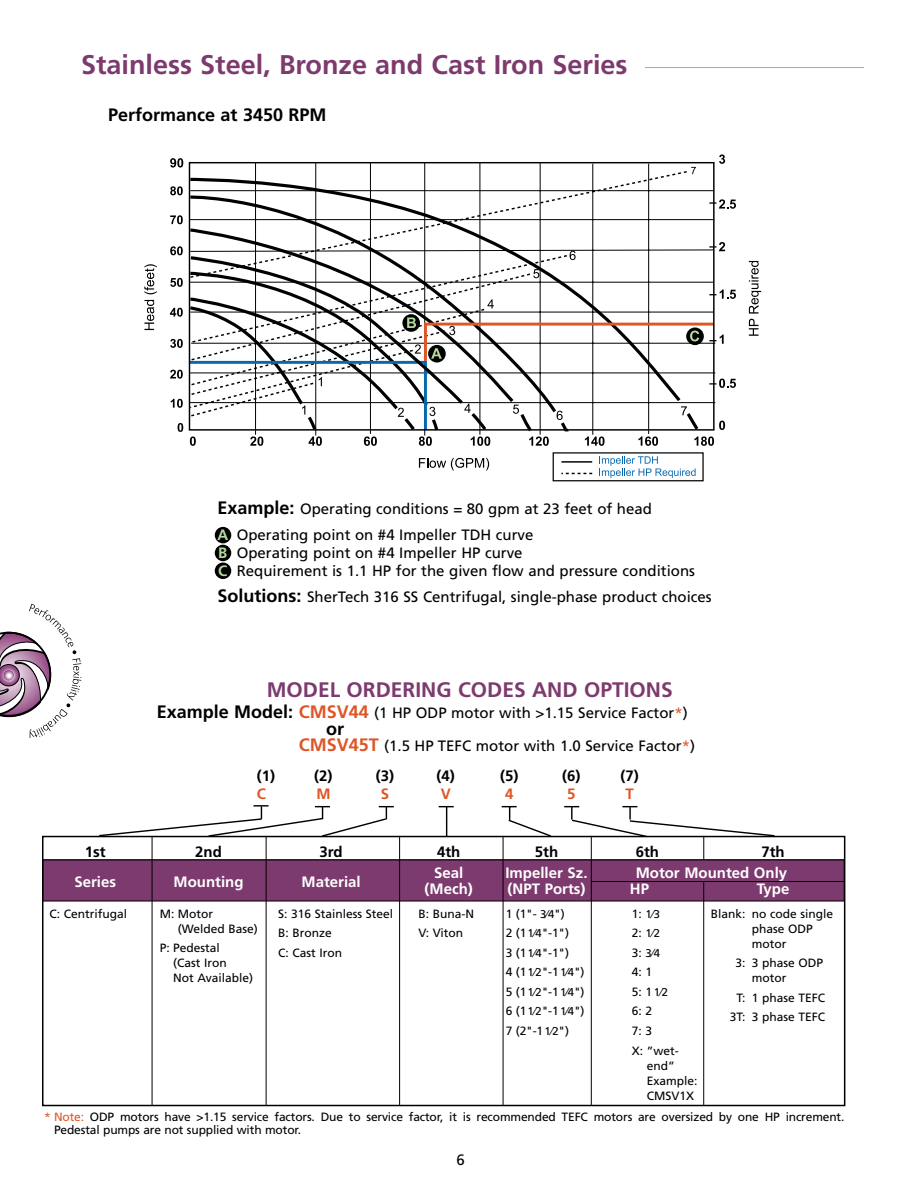
<style>
.page{position:relative;width:918px;height:1188px;background:#fff}
.page>*{position:absolute;margin:0;border:0;box-sizing:border-box;transform-origin:0 0}
.t1{font:700 27px "Frutiger";color:#7d3a6e}
.t2{font:700 21px "Frutiger";color:#7d3a6e}
.t3{font:700 18px "Frutiger";color:#000}
.t4{font:15px/25.5px "Frutiger";color:#000}
.t5{font:700 15px "Frutiger";color:#fff}
.t6{font:700 15px "Frutiger";color:#000}
.t7{font:700 15px "Frutiger";color:#de5627}
.t8{font:12px/19.5px "Frutiger";color:#000}
.t9{font:11.25px/19.5px "Frutiger";color:#000;text-align:justify}
.s1{font-weight:700;font-size:18px}
.s2{font-weight:700;color:#b6da9e}
.s3{font-weight:700;font-size:18px;color:#de5627}
.s4{color:#de5627}
.s5{font-size:11.25px}
.s6{font-size:12px}
</style>
<div class="page">
<div style="left:553px;top:452px;width:151px;height:29px;border:1px solid #000"></div>
<svg style="left:419px;top:458px;width:70px;height:13px"></svg>
<svg style="left:170px;top:246px;width:13px;height:9px"></svg>
<svg style="left:170px;top:215px;width:13px;height:9px"></svg>
<svg style="left:170px;top:186px;width:13px;height:9px"></svg>
<svg style="left:170px;top:158px;width:13px;height:10px"></svg>
<svg style="left:599px;top:456px;width:97px;height:22px"></svg>
<svg style="left:691px;top:167px;width:5px;height:7px"></svg>
<svg style="left:719px;top:154px;width:6px;height:10px"></svg>
<svg style="left:188px;top:170px;width:500px;height:99px"></svg>
<hr style="left:561px;top:461px;width:31px;height:2px;background:#000">
<svg style="left:561px;top:473px;width:31px;height:1px"></svg>
<svg style="left:188px;top:255px;width:301px;height:14px"></svg>
<svg style="left:144px;top:300px;width:10px;height:30px"></svg>
<svg style="left:144px;top:264px;width:13px;height:30px"></svg>
<svg style="left:749px;top:261px;width:12px;height:75px"></svg>
<svg style="left:709px;top:199px;width:27px;height:10px"></svg>
<svg style="left:709px;top:242px;width:16px;height:9px"></svg>
<svg style="left:170px;top:269px;width:566px;height:177px"></svg>
<div style="left:215px;top:527px;width:16px;height:16px;background:#000;border-radius:50%"></div>
<div style="left:215px;top:545px;width:16px;height:16px;background:#000;border-radius:50%"></div>
<div style="left:215px;top:563px;width:16px;height:16px;background:#000;border-radius:50%"></div>
<hr style="left:645px;top:67px;width:219px;height:1px;background:#bd9bb4">
<div style="left:43px;top:860px;width:801px;height:41px;background:#7d3a6e"></div>
<div style="left:42px;top:836px;width:803px;height:270px;border:2px solid #000"></div>
<svg style="left:439px;top:806px;width:15px;height:30px"></svg>
<svg style="left:98px;top:805px;width:296px;height:33px"></svg>
<svg style="left:502px;top:806px;width:51px;height:32px"></svg>
<hr style="left:152px;top:836px;width:1px;height:269px;background:#000">
<hr style="left:266px;top:836px;width:1px;height:269px;background:#000">
<hr style="left:399px;top:836px;width:1px;height:269px;background:#000">
<hr style="left:503px;top:836px;width:1px;height:269px;background:#000">
<hr style="left:591px;top:836px;width:1px;height:269px;background:#000">
<svg style="left:564px;top:806px;width:212px;height:54px"></svg>
<hr style="left:703px;top:882px;width:1px;height:223px;background:#000">
<hr style="left:591px;top:881px;width:254px;height:1px;background:#000">
<svg style="left:0;top:604px;width:81px;height:134px"></svg>
<h1 class="t1" style="left:81px;top:54px;width:548px">Stainless Steel, Bronze and Cast Iron Series</h1>
<h3 class="t3" style="left:108px;top:108px;width:220px">Performance at 3450 RPM</h3>
<p class="t4" style="left:218px;top:498px;width:436px"><span class="s1">Example:</span> Operating conditions = 80 gpm at 23 feet of head<br><span class="s2">A</span> Operating point on #4 Impeller TDH curve</p>
<p class="t4" style="left:218px;top:545px;width:478px;line-height:18px"><span class="s2">B</span> Operating point on #4 Impeller HP curve<br><span class="s2">C</span> Requirement is 1.1 HP for the given flow and pressure conditions</p>
<p class="t4" style="left:218px;top:585px;width:496px"><span class="s1">Solutions:</span> SherTech 316 SS Centrifugal, single-phase product choices</p>
<h2 class="t2" style="left:267px;top:681px;width:407px">MODEL ORDERING CODES AND OPTIONS</h2>
<p class="t4" style="left:157px;top:701px;width:533px"><span class="s1">Example Model:</span> <span class="s3">CMSV44</span> (1 HP ODP motor with &gt;1.15 Service Factor<span class="s4">*</span>)</p>
<h3 class="t3" style="left:326px;top:721px;width:19px">or</h3>
<p class="t4" style="left:299px;top:734px;width:398px"><span class="s3">CMSV45T</span> (1.5 HP TEFC motor with 1.0 Service Factor<span class="s4">*</span>)</p>
<p class="t6" style="left:257px;top:769px;width:20px">(1)</p>
<p class="t6" style="left:314px;top:769px;width:20px">(2)</p>
<p class="t6" style="left:376px;top:769px;width:20px">(3)</p>
<p class="t6" style="left:437px;top:769px;width:20px">(4)</p>
<p class="t6" style="left:500px;top:769px;width:20px">(5)</p>
<p class="t6" style="left:562px;top:769px;width:20px">(6)</p>
<p class="t6" style="left:621px;top:769px;width:20px">(7)</p>
<p class="t7" style="left:257px;top:787px;width:11px">C</p>
<p class="t7" style="left:316px;top:787px;width:16px">M</p>
<p class="t7" style="left:381px;top:787px;width:10px">S</p>
<p class="t7" style="left:441px;top:787px;width:12px">V</p>
<p class="t7" style="left:505px;top:787px;width:10px">4</p>
<p class="t7" style="left:567px;top:787px;width:10px">5</p>
<p class="t7" style="left:626px;top:787px;width:10px">T</p>
<p class="t6" style="left:85px;top:846px;width:22px">1st</p>
<p class="t6" style="left:195px;top:846px;width:28px">2nd</p>
<p class="t6" style="left:320px;top:846px;width:25px">3rd</p>
<p class="t6" style="left:437px;top:846px;width:25px">4th</p>
<p class="t6" style="left:535px;top:846px;width:25px">5th</p>
<p class="t6" style="left:636px;top:846px;width:25px">6th</p>
<p class="t6" style="left:761px;top:846px;width:25px">7th</p>
<p class="t5" style="left:74px;top:875px;width:43px">Series</p>
<p class="t5" style="left:174px;top:875px;width:71px">Mounting</p>
<p class="t5" style="left:302px;top:875px;width:61px">Material</p>
<p class="t5" style="left:434px;top:866px;width:31px">Seal</p>
<p class="t5" style="left:505px;top:866px;width:84px">Impeller Sz.</p>
<p class="t5" style="left:636px;top:866px;width:153px">Motor Mounted Only</p>
<p class="t5" style="left:425px;top:883px;width:50px">(Mech)</p>
<p class="t5" style="left:508px;top:883px;width:79px">(NPT Ports)</p>
<p class="t5" style="left:630px;top:883px;width:21px">HP</p>
<p class="t5" style="left:757px;top:883px;width:34px">Type</p>
<p class="t8" style="left:50px;top:905px;width:79px">C: Centrifugal</p>
<p class="t8" style="left:178px;top:907px;width:81px;line-height:15px;text-indent:-18px">M: Motor (Welded Base)</p>
<p class="t8" style="left:173px;top:942px;width:82px;line-height:15px;text-indent:-14px">P: Pedestal<br>(Cast Iron<br>Not Available)</p>
<p class="t8" style="left:278px;top:905px;width:116px">S: 316 Stainless Steel<br>B: Bronze<br>C: Cast Iron</p>
<p class="t8" style="left:418px;top:905px;width:57px">B: Buna-N<br>V: Viton</p>
<p class="t8" style="left:506px;top:905px;width:80px">1 (1"- <span class="s5">3⁄4</span>")<br>2 (1<span class="s5">1⁄4</span>"-1")<br>3 (1<span class="s5">1⁄4</span>"-1")<br>4 (1<span class="s5">1⁄2</span>"-1<span class="s5">1⁄4</span>")<br>5 (1<span class="s5">1⁄2</span>"-1<span class="s5">1⁄4</span>")<br>6 (1<span class="s5">1⁄2</span>"-1<span class="s5">1⁄4</span>")<br>7 (2"-1<span class="s5">1⁄2</span>")</p>
<p class="t9" style="left:632px;top:905px;width:30px"><span class="s6">1:</span> 1⁄3<br><span class="s6">2:</span> 1⁄2<br><span class="s6">3:</span> 3⁄4</p>
<p class="t8" style="left:632px;top:963px;width:48px">4: 1<br>5: 1<span class="s5">1⁄2<br></span>6: 2<br>7: 3<br>X: ”wet-</p>
<p class="t8" style="left:647px;top:1059px;width:52px;line-height:15px">end”<br>Example:<br>CMSV1X</p>
<p class="t8" style="left:752px;top:907px;width:83px;line-height:15px;text-indent:-41px">Blank: no code single phase ODP motor</p>
<p class="t8" style="left:752px;top:957px;width:73px;line-height:15px;text-indent:-17px">3: 3 phase ODP motor</p>
<p class="t8" style="left:730px;top:989px;width:97px;text-align:center">T: 1 phase TEFC<br>3T: 3 phase TEFC</p>
<p class="t8" style="left:54px;top:1111px;width:792px;line-height:13.5px;text-indent:-10px"><span class="s4">* Note:</span> ODP motors have &gt;1.15 service factors. Due to service factor, it is recommended TEFC motors are oversized by one HP increment.<br>Pedestal pumps are not supplied with motor.</p>
<p class="t4" style="left:457px;top:1148px;width:10px">6</p>
</div>
